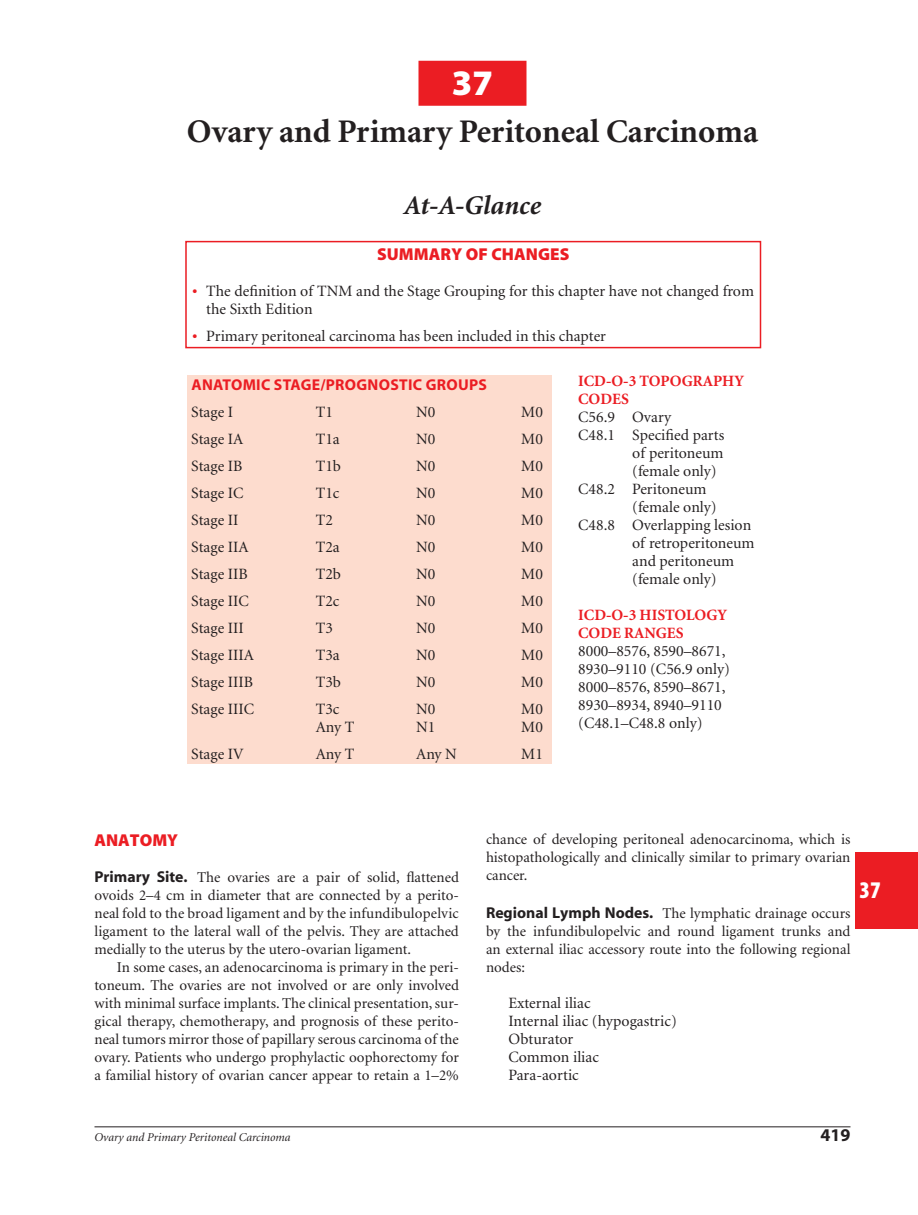
<style>
.page{position:relative;width:918px;height:1215px;background:#fff}
.page>*{position:absolute;margin:0;border:0;box-sizing:border-box;transform-origin:0 0}
.t1{font:900 36px "Myriad";color:#fff}
.t2{font:700 33px "Minion";color:#231f20}
.t3{font:italic 700 27px "Minion";color:#231f20}
.t4{font:900 condensed 24px "Myriad";color:#fff}
.t5{font:700 18px "Myriad";color:#231f20}
.t6{font:900 17.25px "Myriad";letter-spacing:.005em;color:#eb1d23}
.t7{font:15.75px/18px "Minion";color:#231f20}
.t8{font:700 15.75px/27px "Myriad Pro";letter-spacing:.02em;color:#eb1d23}
.t9{font:700 15.75px "Minion";color:#eb1d23}
.t10{font:15px/18px "Minion";color:#231f20;text-align:justify}
.t11{font:italic 12px "Minion";color:#231f20}
.s1{font-family:"Minion";font-weight:400;color:#231f20}
.s2{font-weight:700;color:#eb1d23}
.s3{font-family:"Myriad";font-weight:700;font-size:15.75px}
</style>
<div class="page">
<hr style="left:94px;top:1126px;width:756px;height:1px;background:#231f20">
<div style="left:855px;top:852px;width:63px;height:77px;background:#eb1d23"></div>
<div style="left:418px;top:61px;width:108px;height:45px;background:#eb1d23"></div>
<div style="left:185px;top:241px;width:576px;height:107px;border:2px solid #eb1d23"></div>
<div style="left:187px;top:375px;width:364px;height:389px;background:#fddcce"></div>
<p class="t1" style="left:452px;top:69px;width:43px">37</p>
<p class="t2" style="left:187px;top:118px;width:573px">Ovary and Primary Peritoneal Carcinoma</p>
<p class="t3" style="left:404px;top:195px;width:139px">At-A-Glance</p>
<p class="t6" style="left:377px;top:247px;width:194px">SUMMARY OF CHANGES</p>
<p class="t7" style="left:206px;top:283px;width:549px;text-indent:-13px"><sup>●</sup> The definition of TNM and the Stage Grouping for this chapter have not changed from the Sixth Edition</p>
<p class="t7" style="left:193px;top:328px;width:415px"><sup>●</sup> Primary peritoneal carcinoma has been included in this chapter</p>
<p class="t8" style="left:191px;top:373px;width:297px">ANATOMIC STAGE/PROGNOSTIC GROUPS<br><span class="s1">Stage I</span></p>
<p class="t9" style="left:578px;top:374px;width:167px">ICD-O-3 TOPOGRAPHY</p>
<p class="t9" style="left:578px;top:392px;width:52px">CODES</p>
<p class="t7" style="left:578px;top:409px;width:95px">C56.9 Ovary</p>
<p class="t7" style="left:578px;top:427px;width:148px">C48.1 Specified parts</p>
<p class="t7" style="left:632px;top:445px;width:93px">of peritoneum</p>
<p class="t7" style="left:632px;top:463px;width:86px">(female only)</p>
<p class="t7" style="left:578px;top:481px;width:130px">C48.2 Peritoneum</p>
<p class="t7" style="left:632px;top:499px;width:86px">(female only)</p>
<p class="t7" style="left:578px;top:517px;width:175px">C48.8 Overlapping lesion</p>
<p class="t7" style="left:632px;top:535px;width:124px">of retroperitoneum</p>
<p class="t7" style="left:632px;top:553px;width:103px">and peritoneum</p>
<p class="t7" style="left:632px;top:571px;width:86px">(female only)</p>
<p class="t7" style="left:578px;top:607px;width:153px"><span class="s2">ICD-O-3 HISTOLOGY<br>CODE RANGES<br></span>8000–8576, 8590–8671,<br>8930–9110 (C56.9 only)<br>8000–8576, 8590–8671,<br>8930–8934, 8940–9110 (C48.1–C48.8 only)</p>
<p class="t7" style="left:316px;top:405px;width:19px">T1</p>
<p class="t7" style="left:416px;top:405px;width:21px">N0</p>
<p class="t7" style="left:521px;top:405px;width:23px">M0</p>
<p class="t7" style="left:191px;top:432px;width:54px">Stage IA</p>
<p class="t7" style="left:316px;top:432px;width:25px">T1a</p>
<p class="t7" style="left:416px;top:432px;width:21px">N0</p>
<p class="t7" style="left:521px;top:432px;width:23px">M0</p>
<p class="t7" style="left:191px;top:459px;width:53px">Stage IB</p>
<p class="t7" style="left:316px;top:459px;width:27px">T1b</p>
<p class="t7" style="left:416px;top:459px;width:21px">N0</p>
<p class="t7" style="left:521px;top:459px;width:23px">M0</p>
<p class="t7" style="left:191px;top:486px;width:54px">Stage IC</p>
<p class="t7" style="left:316px;top:486px;width:25px">T1c</p>
<p class="t7" style="left:416px;top:486px;width:21px">N0</p>
<p class="t7" style="left:521px;top:486px;width:23px">M0</p>
<p class="t7" style="left:191px;top:513px;width:49px">Stage II</p>
<p class="t7" style="left:316px;top:513px;width:19px">T2</p>
<p class="t7" style="left:416px;top:513px;width:21px">N0</p>
<p class="t7" style="left:521px;top:513px;width:23px">M0</p>
<p class="t7" style="left:191px;top:540px;width:59px">Stage IIA</p>
<p class="t7" style="left:316px;top:540px;width:25px">T2a</p>
<p class="t7" style="left:416px;top:540px;width:21px">N0</p>
<p class="t7" style="left:521px;top:540px;width:23px">M0</p>
<p class="t7" style="left:191px;top:567px;width:58px">Stage IIB</p>
<p class="t7" style="left:316px;top:567px;width:27px">T2b</p>
<p class="t7" style="left:416px;top:567px;width:21px">N0</p>
<p class="t7" style="left:521px;top:567px;width:23px">M0</p>
<p class="t7" style="left:191px;top:594px;width:59px">Stage IIC</p>
<p class="t7" style="left:316px;top:594px;width:25px">T2c</p>
<p class="t7" style="left:416px;top:594px;width:21px">N0</p>
<p class="t7" style="left:521px;top:594px;width:23px">M0</p>
<p class="t7" style="left:191px;top:621px;width:54px">Stage III</p>
<p class="t7" style="left:316px;top:621px;width:19px">T3</p>
<p class="t7" style="left:416px;top:621px;width:21px">N0</p>
<p class="t7" style="left:521px;top:621px;width:23px">M0</p>
<p class="t7" style="left:191px;top:648px;width:64px">Stage IIIA</p>
<p class="t7" style="left:316px;top:648px;width:25px">T3a</p>
<p class="t7" style="left:416px;top:648px;width:21px">N0</p>
<p class="t7" style="left:521px;top:648px;width:23px">M0</p>
<p class="t7" style="left:191px;top:675px;width:63px">Stage IIIB</p>
<p class="t7" style="left:316px;top:675px;width:27px">T3b</p>
<p class="t7" style="left:416px;top:675px;width:21px">N0</p>
<p class="t7" style="left:521px;top:675px;width:23px">M0</p>
<p class="t7" style="left:191px;top:702px;width:64px">Stage IIIC</p>
<p class="t7" style="left:316px;top:702px;width:25px">T3c</p>
<p class="t7" style="left:416px;top:702px;width:21px">N0</p>
<p class="t7" style="left:521px;top:702px;width:23px">M0</p>
<p class="t7" style="left:316px;top:720px;width:40px">Any T</p>
<p class="t7" style="left:416px;top:720px;width:21px">N1</p>
<p class="t7" style="left:521px;top:720px;width:23px">M0</p>
<p class="t7" style="left:191px;top:747px;width:54px">Stage IV</p>
<p class="t7" style="left:316px;top:747px;width:40px">Any T</p>
<p class="t7" style="left:416px;top:747px;width:42px">Any N</p>
<p class="t7" style="left:521px;top:747px;width:23px">M1</p>
<p class="t6" style="left:94px;top:834px;width:85px">ANATOMY</p>
<p class="t10" style="left:94px;top:870px;width:366px"><span class="s3">Primary Site.</span> The ovaries are a pair of solid, flattened</p>
<p class="t10" style="left:94px;top:888px;width:366px">ovoids 2–4 cm in diameter that are connected by a perito-</p>
<p class="t10" style="left:94px;top:906px;width:366px">neal fold to the broad ligament and by the infundibulopelvic</p>
<p class="t10" style="left:94px;top:924px;width:366px">ligament to the lateral wall of the pelvis. They are attached</p>
<p class="t10" style="left:94px;top:942px;width:318px">medially to the uterus by the utero-ovarian ligament.</p>
<p class="t10" style="left:117px;top:960px;width:343px">In some cases, an adenocarcinoma is primary in the peri-</p>
<p class="t10" style="left:94px;top:978px;width:366px">toneum. The ovaries are not involved or are only involved</p>
<p class="t10" style="left:94px;top:996px;width:366px">with minimal surface implants. The clinical presentation, sur-</p>
<p class="t10" style="left:94px;top:1014px;width:366px">gical therapy, chemotherapy, and prognosis of these perito-</p>
<p class="t10" style="left:94px;top:1032px;width:366px">neal tumors mirror those of papillary serous carcinoma of the</p>
<p class="t10" style="left:94px;top:1050px;width:366px">ovary. Patients who undergo prophylactic oophorectomy for</p>
<p class="t10" style="left:94px;top:1068px;width:366px">a familial history of ovarian cancer appear to retain a 1–2%</p>
<p class="t10" style="left:486px;top:832px;width:366px">chance of developing peritoneal adenocarcinoma, which is histopathologically and clinically similar to primary ovarian cancer.</p>
<p class="t10" style="left:486px;top:905px;width:366px"><span class="s3">Regional Lymph Nodes.</span> The lymphatic drainage occurs by the infundibulopelvic and round ligament trunks and an external iliac accessory route into the following regional nodes:</p>
<p class="t7" style="left:508px;top:995px;width:170px">External iliac<br>Internal iliac (hypogastric)<br>Obturator<br>Common iliac<br>Para-aortic</p>
<p class="t4" style="left:860px;top:882px;width:23px">37</p>
<p class="t11" style="left:94px;top:1132px;width:198px">Ovary and Primary Peritoneal Carcinoma</p>
<p class="t5" style="left:821px;top:1128px;width:31px">419</p>
</div>
